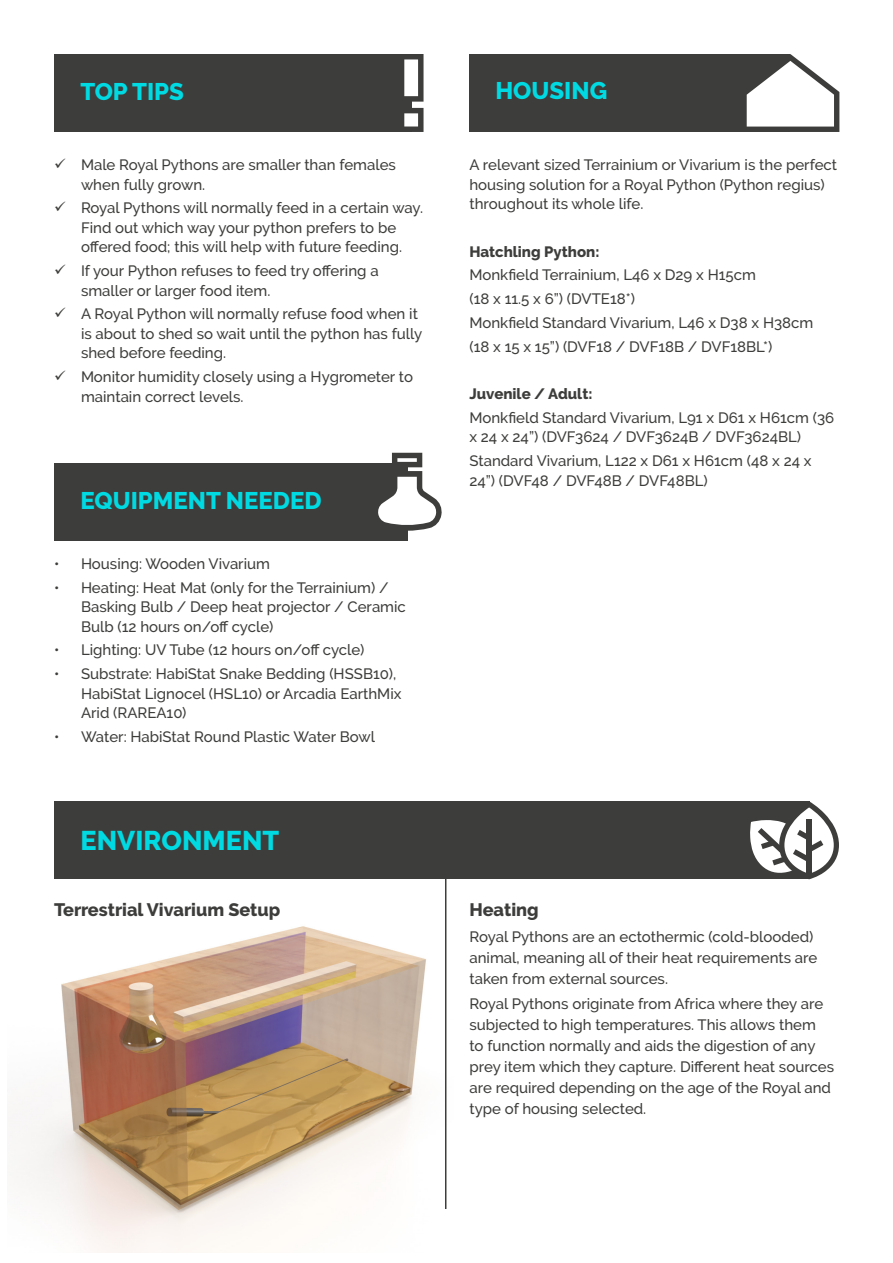
<style>
.page{position:relative;width:893px;height:1263px;background:#fff}
.page>*{position:absolute;margin:0;border:0;box-sizing:border-box;transform-origin:0 0}
.t1{font:800 27px "Raleway";color:#00dbe3}
.t2{font:800 24px "Raleway";color:#00dbe3}
.t3{font:800 18px "Raleway";color:#3d3d3b}
.t4{font:500 15px/19.5px "Raleway";color:#3d3d3b}
.t5{font:800 15px "Raleway";color:#3d3d3b}
</style>
<div class="page">
<img style="left:8px;top:879px;width:439px;height:374px">
<div style="left:37px;top:868px;width:45px;height:47px;background:#fff"></div>
<div style="left:54px;top:54px;width:357px;height:78px;background:#3d3d3b"></div>
<div style="left:54px;top:463px;width:353px;height:78px;background:#3d3d3b"></div>
<div style="left:54px;top:801px;width:755px;height:78px;background:#3d3d3b"></div>
<svg style="left:404px;top:54px;width:19px;height:78px"></svg>
<svg style="left:378px;top:453px;width:64px;height:78px"></svg>
<hr style="left:445px;top:854px;width:1px;height:355px;background:#3d3d3b">
<svg style="left:750px;top:801px;width:89px;height:79px"></svg>
<div style="left:469px;top:54px;width:321px;height:78px;background:#3d3d3b"></div>
<svg style="left:746px;top:54px;width:93px;height:78px"></svg>
<p class="t2" style="left:81px;top:78px;width:105px">TOP TIPS</p>
<p class="t4" style="left:81px;top:155px;width:316px">Male Royal Pythons are smaller than females when fully grown.</p>
<p class="t4" style="left:81px;top:198px;width:344px">Royal Pythons will normally feed in a certain way.<br>Find out which way your python prefers to be offered food; this will help with future feeding.</p>
<p class="t4" style="left:81px;top:261px;width:299px">If your Python refuses to feed try offering a smaller or larger food item.</p>
<p class="t4" style="left:81px;top:304px;width:343px">A Royal Python will normally refuse food when it is about to shed so wait until the python has fully shed before feeding.</p>
<p class="t4" style="left:81px;top:367px;width:334px">Monitor humidity closely using a Hygrometer to maintain correct levels.</p>
<p class="t2" style="left:81px;top:487px;width:243px">EQUIPMENT NEEDED</p>
<p class="t4" style="left:54px;top:554px;width:218px">• Housing: Wooden Vivarium</p>
<p class="t4" style="left:81px;top:578px;width:326px;text-indent:-27px">• Heating: Heat Mat (only for the Terrainium) /<br>Basking Bulb / Deep heat projector / Ceramic<br>Bulb (12 hours on/off cycle)</p>
<p class="t4" style="left:54px;top:640px;width:312px">• Lighting: UV Tube (12 hours on/off cycle)</p>
<p class="t4" style="left:81px;top:664px;width:322px;text-indent:-27px">• Substrate: HabiStat Snake Bedding (HSSB10),<br>HabiStat Lignocel (HSL10) or Arcadia EarthMix<br>Arid (RAREA10)</p>
<p class="t4" style="left:54px;top:727px;width:323px">• Water: HabiStat Round Plastic Water Bowl</p>
<p class="t1" style="left:81px;top:825px;width:200px">ENVIRONMENT</p>
<p class="t2" style="left:495px;top:77px;width:113px">HOUSING</p>
<p class="t4" style="left:469px;top:155px;width:369px">A relevant sized Terrainium or Vivarium is the perfect housing solution for a Royal Python (Python regius) throughout its whole life.</p>
<p class="t5" style="left:469px;top:243px;width:132px">Hatchling Python:</p>
<p class="t4" style="left:469px;top:265px;width:288px">Monkfield Terrainium, L46 x D29 x H15cm</p>
<p class="t4" style="left:469px;top:289px;width:167px">(18 x 11.5 x 6”) (DVTE18*)</p>
<p class="t4" style="left:469px;top:313px;width:345px">Monkfield Standard Vivarium, L46 x D38 x H38cm</p>
<p class="t4" style="left:469px;top:337px;width:304px">(18 x 15 x 15”) (DVF18 / DVF18B / DVF18BL*)</p>
<p class="t5" style="left:469px;top:385px;width:125px">Juvenile / Adult:</p>
<p class="t4" style="left:469px;top:408px;width:366px">Monkfield Standard Vivarium, L91 x D61 x H61cm (36 x 24 x 24”) (DVF3624 / DVF3624B / DVF3624BL)</p>
<p class="t4" style="left:469px;top:451px;width:344px">Standard Vivarium, L122 x D61 x H61cm (48 x 24 x<br>24”) (DVF48 / DVF48B / DVF48BL)</p>
<p class="t3" style="left:54px;top:900px;width:228px">Terrestrial Vivarium Setup</p>
<p class="t3" style="left:469px;top:900px;width:71px">Heating</p>
<p class="t4" style="left:469px;top:926px;width:349px;line-height:21px">Royal Pythons are an ectothermic (cold-blooded) animal, meaning all of their heat requirements are taken from external sources.</p>
<p class="t4" style="left:469px;top:993px;width:366px;line-height:21px">Royal Pythons originate from Africa where they are subjected to high temperatures. This allows them<br>to function normally and aids the digestion of any prey item which they capture. Different heat sources are required depending on the age of the Royal and type of housing selected.</p>
</div>
